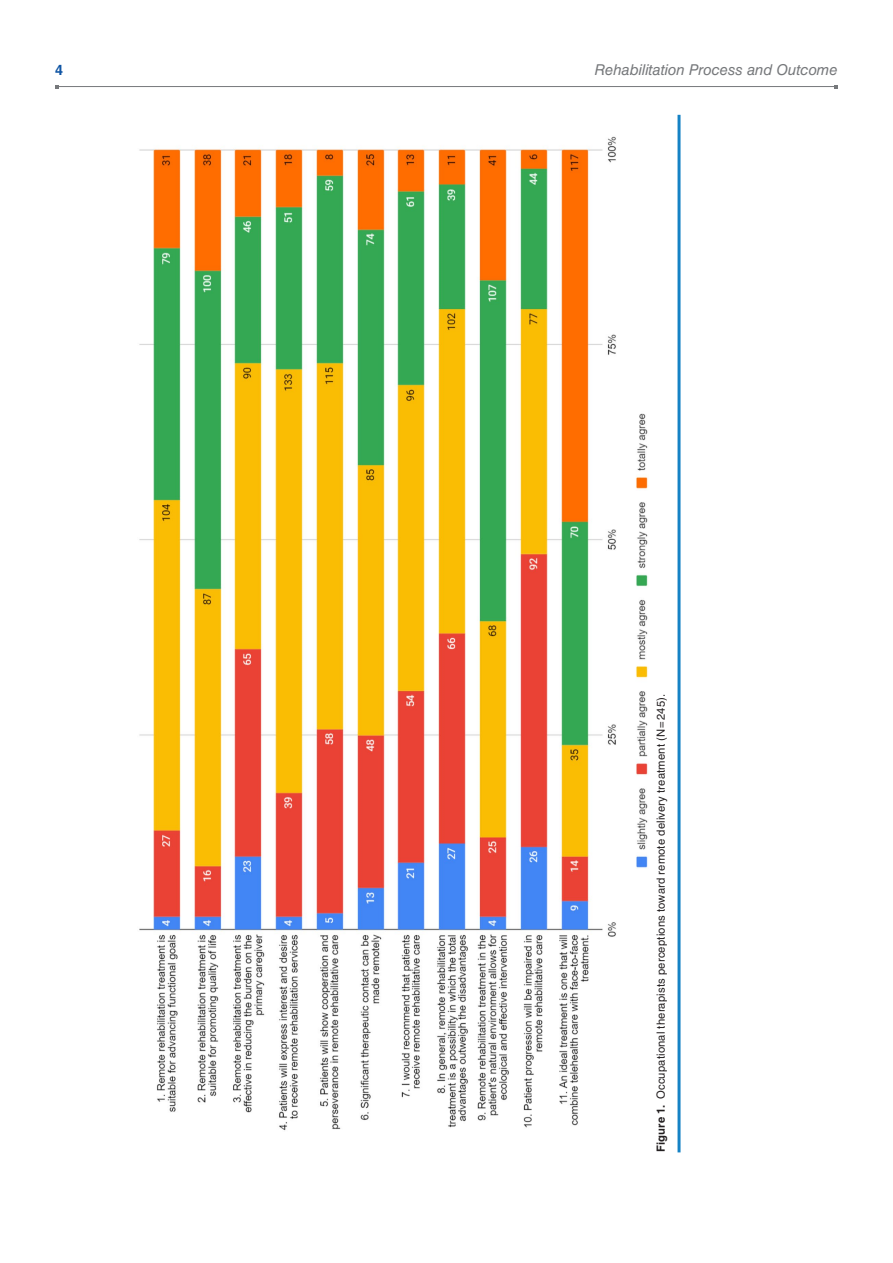
<style>
.page{position:relative;width:893px;height:1263px;background:#fff}
.page>*{position:absolute;margin:0;border:0;box-sizing:border-box;transform-origin:0 0}
.t1{font:italic 15px "Helvetica LT Std";letter-spacing:-.005em;color:#76787b}
.t2{font:700 14.25px "Helvetica LT Std";color:#1055a4}
.t3{font:11.25px "Helvetica LT Std";letter-spacing:.015em;color:#231f20}
.s1{font-weight:700}
</style>
<div class="page">
<hr style="left:57px;top:86px;width:779px;height:1px;background:#76787b">
<hr style="left:677px;top:115px;width:3px;height:1037px;background:#1582c5">
<img style="left:139px;top:136px;width:509px;height:995px">
<p class="t2" style="left:55px;top:61px;width:9px">4</p>
<h1 class="t1" style="left:594px;top:61px;width:245px">Rehabilitation Process and Outcome</h1>
<p class="t3" style="left:654px;top:1152px;width:460px;rotate:-90deg"><span class="s1">Figure 1.</span> Occupational therapists perceptions toward remote delivery treatment (N =245).</p>
</div>
